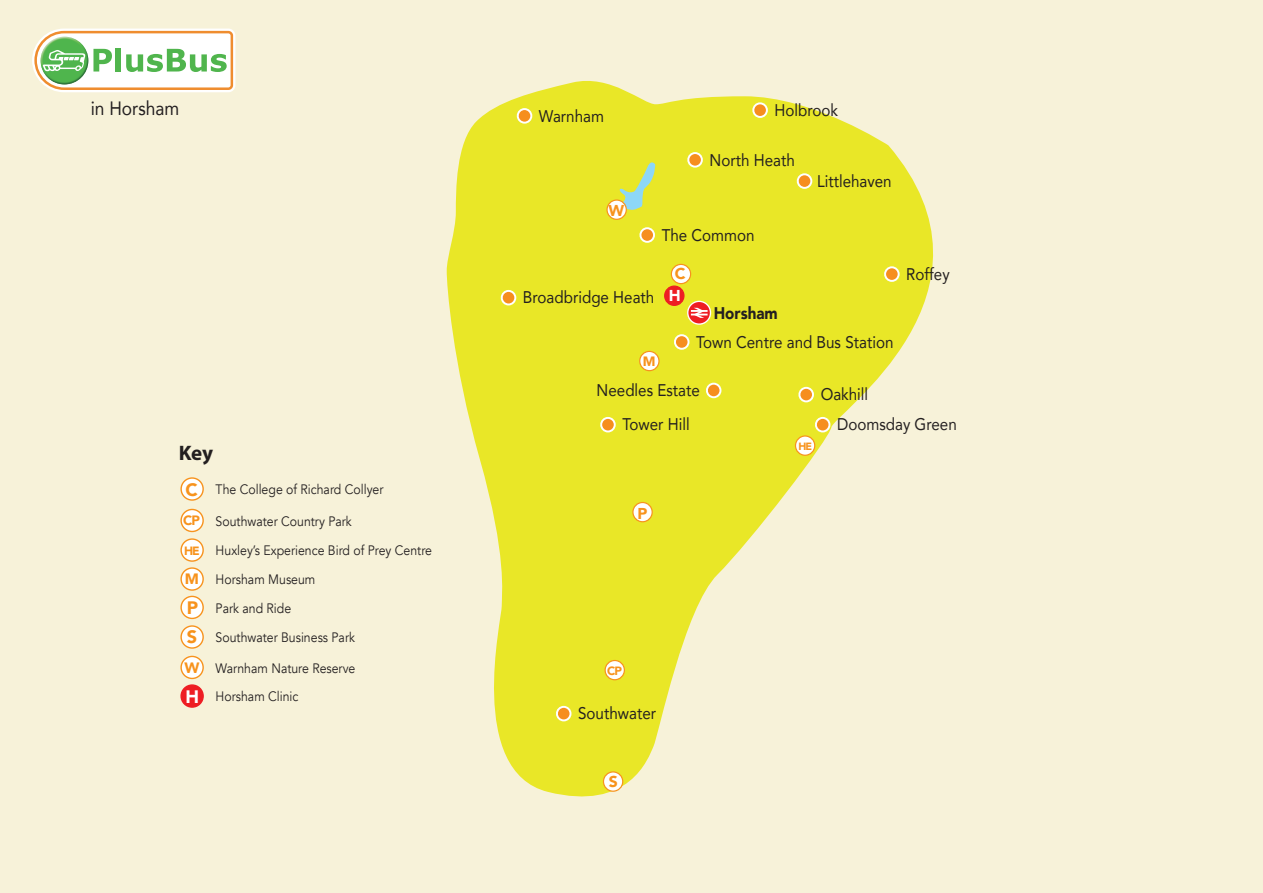
<style>
.page{position:relative;width:1263px;height:893px;background:#f7f2d9}
.page>*{position:absolute;margin:0;border:0;box-sizing:border-box;transform-origin:0 0}
.t1{font:700 21px "Myriad Pro";color:#231f20}
.t2{font:19.35px "Avenir";color:#231f20;scale:.9 1}
.t3{font:16.8px "Avenir";color:#231f20;scale:.9 1}
.t4{font:900 16.8px "Avenir";color:#231f20;scale:.9 1}
.t5{font:900 15.75px "Avenir";color:#f7931d}
.t6{font:900 15.75px "Avenir";color:#fff}
.t7{font:13.65px/29.5px "Avenir";color:#231f20;scale:.9 1}
.t8{font:900 13.5px "Avenir";color:#f7931d}
.t9{font:900 12px "Avenir";color:#f7931d}
.t10{font:900 10.5px "Avenir";color:#f7931d}
.s1{font-weight:900;font-size:18px;color:#f7931d}
.s2{font-weight:900;font-size:13.5px;color:#f7931d}
.s3{font-weight:900;font-size:12px;color:#f7931d}
.s4{font-weight:900;font-size:15px;color:#f7931d}
.s5{font-weight:900;font-size:18px;color:#fff}
</style>
<div class="page">
<svg style="left:447px;top:81px;width:487px;height:716px;fill:#e9e727"></svg>
<svg style="left:617px;top:159px;width:39px;height:52px;background:#cde264"></svg>
<svg style="left:687px;top:301px;width:24px;height:24px"></svg>
<svg style="left:691px;top:308px;width:16px;height:10px"></svg>
<div style="left:752px;top:102px;width:16px;height:16px;background:#f68e1e;border:2px solid #fff;border-radius:50%"></div>
<div style="left:501px;top:290px;width:15px;height:15px;background:#f68e1e;border:2px solid #fff;border-radius:50%"></div>
<div style="left:600px;top:417px;width:16px;height:15px;background:#f68e1e;border:2px solid #fff;border-radius:50%"></div>
<div style="left:798px;top:387px;width:16px;height:15px;background:#f68e1e;border:2px solid #fff;border-radius:50%"></div>
<div style="left:674px;top:334px;width:15px;height:16px;background:#f68e1e;border:2px solid #fff;border-radius:50%"></div>
<div style="left:884px;top:266px;width:16px;height:16px;background:#f68e1e;border:2px solid #fff;border-radius:50%"></div>
<div style="left:687px;top:152px;width:16px;height:16px;background:#f68e1e;border:2px solid #fff;border-radius:50%"></div>
<div style="left:815px;top:417px;width:15px;height:15px;background:#f68e1e;border:2px solid #fff;border-radius:50%"></div>
<div style="left:639px;top:227px;width:16px;height:16px;background:#f68e1e;border:2px solid #fff;border-radius:50%"></div>
<div style="left:556px;top:706px;width:15px;height:15px;background:#f68e1e;border:2px solid #fff;border-radius:50%"></div>
<div style="left:706px;top:383px;width:15px;height:15px;background:#f68e1e;border:2px solid #fff;border-radius:50%"></div>
<div style="left:517px;top:108px;width:15px;height:16px;background:#f68e1e;border:2px solid #fff;border-radius:50%"></div>
<svg style="left:180px;top:477px;width:24px;height:24px"></svg>
<div style="left:180px;top:684px;width:24px;height:24px;background:#ee1d23;border:1px solid #ee1d23;border-radius:50%"></div>
<svg style="left:180px;top:596px;width:24px;height:23px"></svg>
<svg style="left:180px;top:625px;width:24px;height:24px"></svg>
<svg style="left:180px;top:656px;width:24px;height:23px"></svg>
<div style="left:603px;top:771px;width:20px;height:21px;background:#fff;border:1px solid #f7931d;border-radius:50%"></div>
<svg style="left:606px;top:199px;width:21px;height:21px"></svg>
<div style="left:671px;top:264px;width:20px;height:20px;background:#fff;border:1px solid #f7931d;border-radius:50%"></div>
<div style="left:632px;top:502px;width:21px;height:20px;background:#fff;border:1px solid #f7931d;border-radius:50%"></div>
<div style="left:664px;top:285px;width:20px;height:21px;background:#ee1d23;border:1px solid #ee1d23;border-radius:50%"></div>
<div style="left:797px;top:173px;width:15px;height:16px;background:#f68e1e;border:2px solid #fff;border-radius:50%"></div>
<div style="left:639px;top:351px;width:21px;height:20px;background:#fff;border:1px solid #f7931d;border-radius:50%"></div>
<div style="left:795px;top:435px;width:20px;height:21px;background:#fff;border:1px solid #f7931d;border-radius:50%"></div>
<div style="left:604px;top:660px;width:21px;height:20px;background:#fff;border:1px solid #f7931d;border-radius:50%"></div>
<svg style="left:180px;top:538px;width:24px;height:24px"></svg>
<svg style="left:180px;top:567px;width:24px;height:24px"></svg>
<svg style="left:180px;top:509px;width:24px;height:23px"></svg>
<svg style="left:32px;top:28px;width:204px;height:65px;background:#d5e3c2"></svg>
<h2 class="t2" style="left:91px;top:93px;width:100px">in Horsham</h2>
<h1 class="t1" style="left:179px;top:439px;width:36px">Key</h1>
<p class="t7" style="left:185px;top:475px;width:222px"><span class="s1">C</span> The College of Richard Collyer</p>
<p class="t7" style="left:183px;top:507px;width:189px"><span class="s2">CP</span> Southwater Country Park</p>
<p class="t7" style="left:184px;top:536px;width:277px;line-height:29px"><span class="s3">HE</span> Huxley’s Experience Bird of Prey Centre<br><span class="s4">M</span> Horsham Museum</p>
<p class="t7" style="left:187px;top:593px;width:188px"><span class="s1">P</span> Park and Ride<br><span class="s1">S</span> Southwater Business Park</p>
<p class="t7" style="left:185px;top:653px;width:191px"><span class="s4">W</span> Warnham Nature Reserve</p>
<p class="t7" style="left:185px;top:682px;width:127px"><span class="s5">H</span> Horsham Clinic</p>
<p class="t3" style="left:539px;top:102px;width:74px">Warnham</p>
<p class="t3" style="left:774px;top:97px;width:72px">Holbrook</p>
<p class="t5" style="left:609px;top:197px;width:17px">W</p>
<p class="t3" style="left:709px;top:146px;width:96px">North Heath</p>
<p class="t3" style="left:662px;top:221px;width:105px">The Common</p>
<p class="t3" style="left:817px;top:167px;width:84px">Littlehaven</p>
<p class="t3" style="left:523px;top:284px;width:148px">Broadbridge Heath</p>
<p class="t5" style="left:675px;top:260px;width:12px">C</p>
<p class="t6" style="left:669px;top:282px;width:13px">H</p>
<p class="t4" style="left:714px;top:298px;width:73px">Horsham</p>
<p class="t3" style="left:696px;top:328px;width:221px">Town Centre and Bus Station</p>
<p class="t8" style="left:643px;top:350px;width:14px">M</p>
<p class="t3" style="left:597px;top:377px;width:116px">Needles Estate</p>
<p class="t3" style="left:821px;top:381px;width:54px">Oakhill</p>
<p class="t3" style="left:906px;top:261px;width:50px">Roffey</p>
<p class="t3" style="left:622px;top:411px;width:76px">Tower Hill</p>
<p class="t5" style="left:637px;top:500px;width:11px">P</p>
<p class="t9" style="left:607px;top:660px;width:16px">CP</p>
<p class="t3" style="left:578px;top:700px;width:88px">Southwater</p>
<p class="t5" style="left:609px;top:768px;width:11px">S</p>
<p class="t10" style="left:798px;top:437px;width:15px">HE</p>
<p class="t3" style="left:837px;top:411px;width:134px">Doomsday Green</p>
</div>
